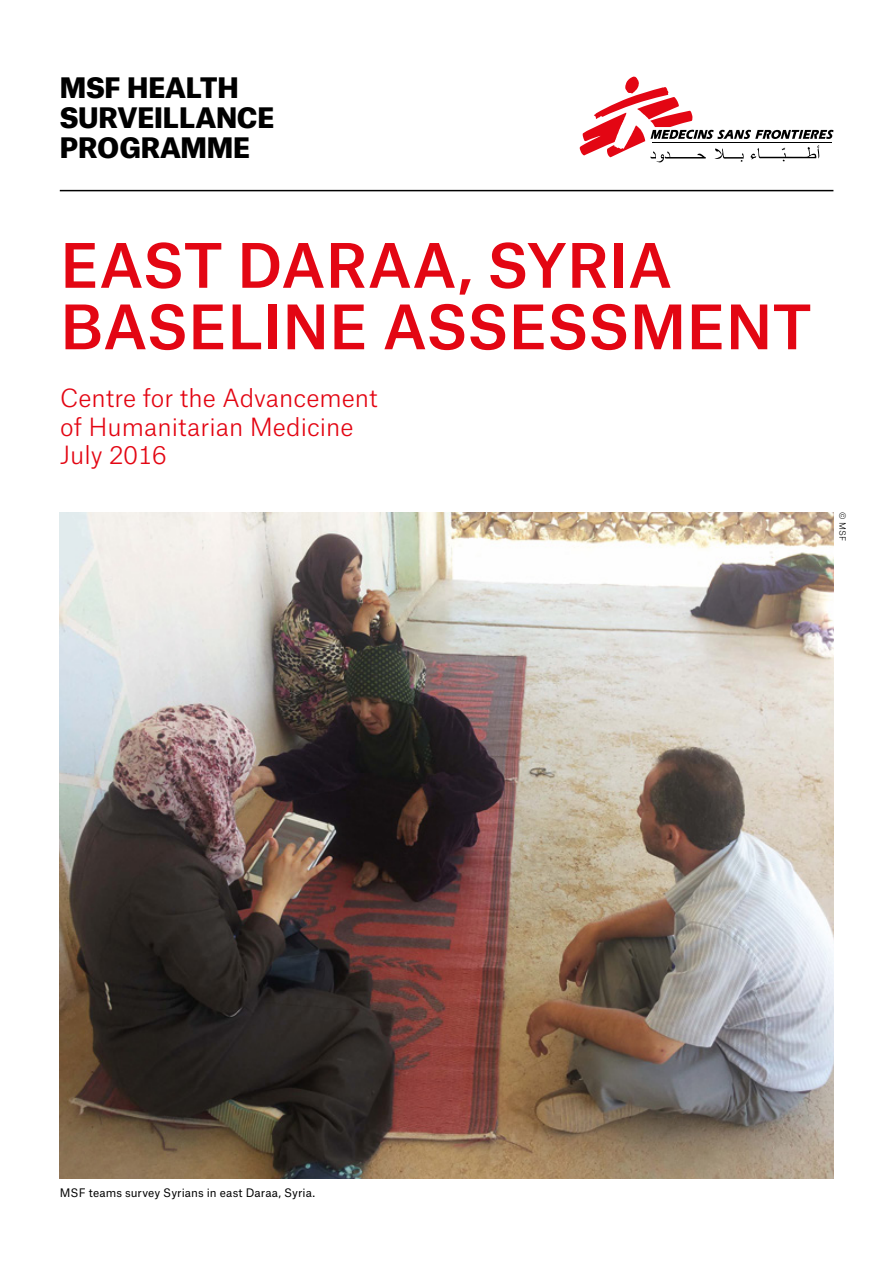
<style>
.page{position:relative;width:893px;height:1263px;background:#fff}
.page>*{position:absolute;margin:0;border:0;box-sizing:border-box;transform-origin:0 0}
.t1{font:500 58.5px/61.5px "Atlas Grotesk TF";letter-spacing:.01em;color:#e30613}
.t2{font:900 27px/30px "Atlas Grotesk TF";letter-spacing:-.01em;color:#000}
.t3{font:300 24px/28.8px "Atlas Grotesk TF";color:#e30613}
.t4{font:11.25px "Atlas Grotesk TF";letter-spacing:.005em;color:#000}
.t5{font:300 8.25px "Atlas Grotesk TF";color:#000}
</style>
<div class="page">
<hr style="left:60px;top:190px;width:773px;height:1px;background:#000">
<svg style="left:580px;top:76px;width:253px;height:86px"></svg>
<img style="left:60px;top:512px;width:774px;height:666px">
<p class="t2" style="left:60px;top:70px;width:216px">MSF HEALTH<br>SURVEILLANCE<br>PROGRAMME</p>
<h1 class="t1" style="left:60px;top:229px;width:752px">EAST DARAA, SYRIA<br>BASELINE ASSESSMENT</h1>
<p class="t3" style="left:60px;top:381px;width:319px">Centre for the Advancement of Humanitarian Medicine<br>July 2016</p>
<p class="t5" style="left:849px;top:512px;width:30px;rotate:90deg">© MSF</p>
<p class="t4" style="left:60px;top:1183px;width:257px">MSF teams survey Syrians in east Daraa, Syria.</p>
</div>
